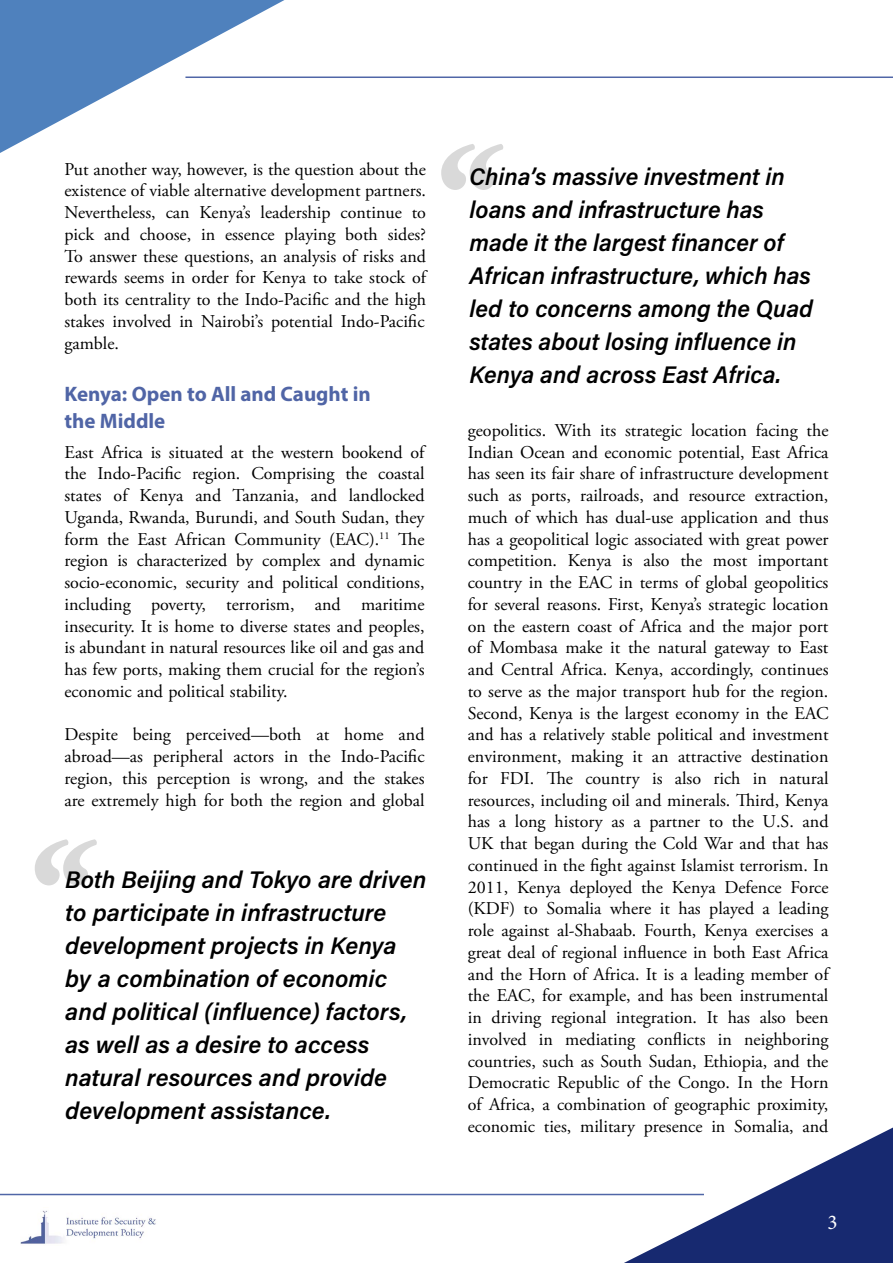
<style>
.page{position:relative;width:893px;height:1263px;background:#fff}
.page>*{position:absolute;margin:0;border:0;box-sizing:border-box;transform-origin:0 0}
.t1{font:24px/33px "Acumin Variable Concept";color:#000}
.t2{font:700 21px/27px "Myriad Pro";color:#5065a6}
.t3{font:21px "Minion Pro";color:#fff}
.t4{font:18px/21.8px "Adobe Garamond Pro";color:#000}
</style>
<div class="page">
<svg style="left:0;top:0;width:284px;height:153px"></svg>
<hr style="left:185px;top:77px;width:708px;height:1px;background:#5066a7">
<svg style="left:624px;top:1127px;width:269px;height:136px"></svg>
<hr style="left:0;top:1194px;width:704px;height:1px;background:#5066a7">
<img style="left:20px;top:1210px;width:136px;height:34px">
<svg style="left:441px;top:144px;width:62px;height:46px"></svg>
<svg style="left:35px;top:839px;width:62px;height:46px"></svg>
<p class="t4" style="left:64px;top:159px;width:365px">Put another way, however, is the question about the existence of viable alternative development partners.<br>Nevertheless, can Kenya’s leadership continue to pick and choose, in essence playing both sides?<br>To answer these questions, an analysis of risks and rewards seems in order for Kenya to take stock of both its centrality to the Indo-Pacific and the high stakes involved in Nairobi’s potential Indo-Pacific gamble.</p>
<p class="t2" style="left:64px;top:380px;width:308px">Kenya: Open to All and Caught in the Middle</p>
<p class="t4" style="left:64px;top:442px;width:363px;text-align:justify">East Africa is situated at the western bookend of the Indo-Pacific region. Comprising the coastal states of Kenya and Tanzania, and landlocked Uganda, Rwanda, Burundi, and South Sudan, they form the East African Community (EAC).<sup>11</sup> The region is characterized by complex and dynamic socio-economic, security and political conditions, including poverty, terrorism, and maritime insecurity. It is home to diverse states and peoples, is abundant in natural resources like oil and gas and has few ports, making them crucial for the region’s economic and political stability.</p>
<p class="t4" style="left:65px;top:724px;width:362px;text-align:justify">Despite being perceived—both at home and abroad—as peripheral actors in the Indo-Pacific region, this perception is wrong, and the stakes are extremely high for both the region and global</p>
<p class="t1" style="left:65px;top:862px;width:363px">Both Beijing and Tokyo are driven to participate in infrastructure development projects in Kenya by a combination of economic and political (influence) factors, as well as a desire to access natural resources and provide development assistance.</p>
<h1 class="t1" style="left:470px;top:159px;width:345px">China’s massive investment in loans and infrastructure has made it the largest financer of<br>African infrastructure, which has led to concerns among the Quad states about losing influence in<br>Kenya and across East Africa.</h1>
<p class="t4" style="left:468px;top:420px;width:364px">geopolitics. With its strategic location facing the Indian Ocean and economic potential, East Africa has seen its fair share of infrastructure development such as ports, railroads, and resource extraction, much of which has dual-use application and thus has a geopolitical logic associated with great power competition. Kenya is also the most important country in the EAC in terms of global geopolitics for several reasons. First, Kenya’s strategic location on the eastern coast of Africa and the major port of Mombasa make it the natural gateway to East and Central Africa. Kenya, accordingly, continues to serve as the major transport hub for the region.<br>Second, Kenya is the largest economy in the EAC and has a relatively stable political and investment environment, making it an attractive destination for FDI. The country is also rich in natural resources, including oil and minerals. Third, Kenya has a long history as a partner to the U.S. and UK that began during the Cold War and that has continued in the fight against Islamist terrorism. In 2011, Kenya deployed the Kenya Defence Force (KDF) to Somalia where it has played a leading role against al-Shabaab. Fourth, Kenya exercises a great deal of regional influence in both East Africa and the Horn of Africa. It is a leading member of the EAC, for example, and has been instrumental in driving regional integration. It has also been involved in mediating conflicts in neighboring countries, such as South Sudan, Ethiopia, and the Democratic Republic of the Congo. In the Horn of Africa, a combination of geographic proximity, economic ties, military presence in Somalia, and</p>
<p class="t3" style="left:827px;top:1208px;width:12px">3</p>
</div>
